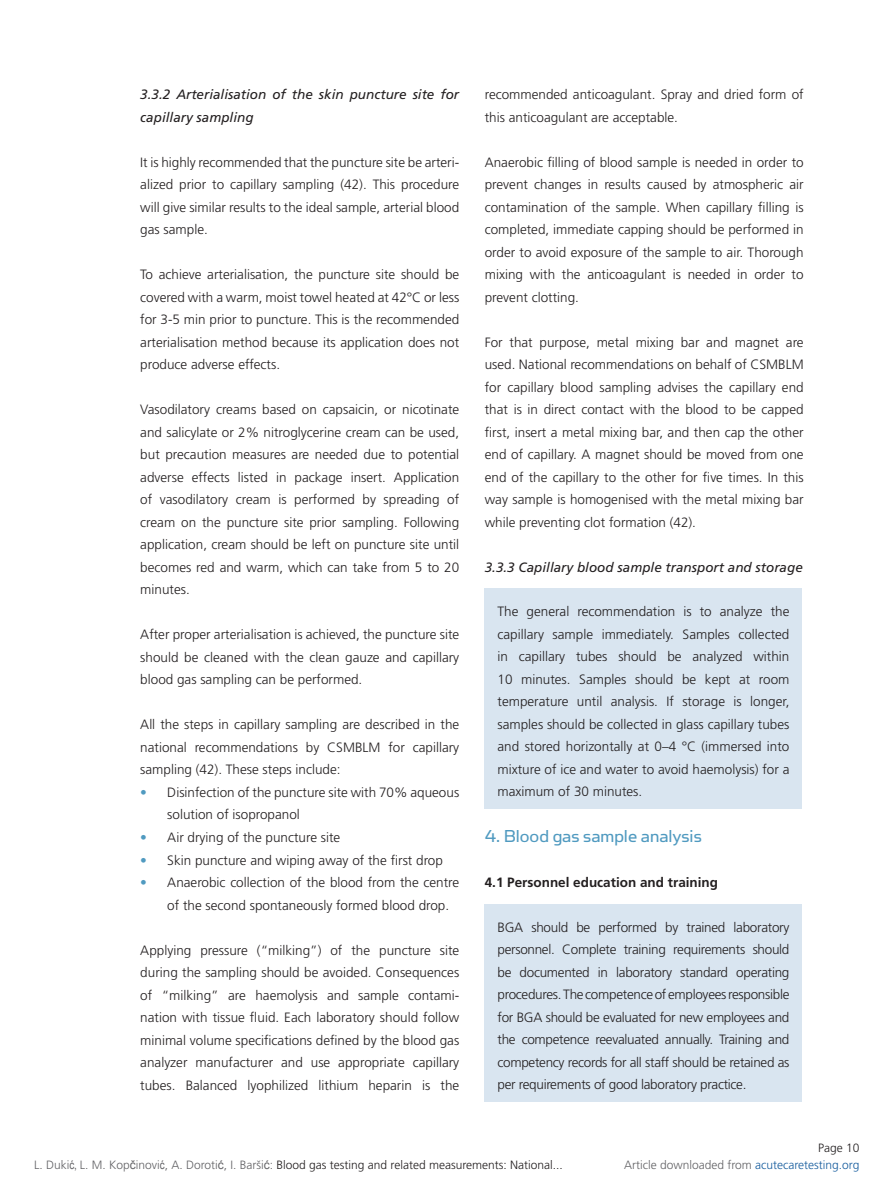
<style>
.page{position:relative;width:893px;height:1187px;background:#fff}
.page>*{position:absolute;margin:0;border:0;box-sizing:border-box;transform-origin:0 0}
.underoverskrift{font:19.5px "Simian Text Orangutan";color:#509ac0}
.underoverskrift-2{font:300 13.5px/22.5px "Frutiger";color:#231f20;text-align:justify}
.underoverskrift-3{font:italic 13.5px/22.5px "Frutiger";color:#231f20}
.underoverskrift-4{font:700 13.5px "Frutiger";color:#231f20}
.Heading_article{font:300 12px "Frutiger";color:#231f20}
.Heading_article-2{font:300 12px "Frutiger";color:#636366}
.s1{color:#509ac0}
.s2{color:#636366}
.s3{font-family:"Arial Narrow";font-weight:400;color:#636366}
.s4{font-family:"Arial";font-weight:400;color:#636366}
.s5{color:#175d9e}
</style>
<div class="page">
<div style="left:485px;top:589px;width:317px;height:219px;background:#d9e5f0"></div>
<div style="left:485px;top:904px;width:317px;height:197px;background:#d9e5f0"></div>
<p class="underoverskrift-3" style="left:140px;top:83px;width:320px">3.3.2 Arterialisation of the skin puncture site for capillary sampling</p>
<p class="underoverskrift-2" style="left:140px;top:151px;width:320px">It is highly recommended that the puncture site be arteri&shy;alized prior to capillary sampling (42). This procedure will give similar results to the ideal sample, arterial blood gas sample.</p>
<p class="underoverskrift-2" style="left:140px;top:263px;width:320px">To achieve arterialisation, the puncture site should be covered with a warm, moist towel heated at 42°C or less for 3-5 min prior to puncture. This is the recommended arterialisation method because its application does not produce adverse effects.</p>
<p class="underoverskrift-2" style="left:140px;top:398px;width:320px">Vasodilatory creams based on capsaicin, or nicotinate and salicylate or 2% nitroglycerine cream can be used, but precaution measures are needed due to potential adverse effects listed in package insert. Application of vasodilatory cream is performed by spreading of cream on the puncture site prior sampling. Following application, cream should be left on puncture site until becomes red and warm, which can take from 5 to 20 minutes.</p>
<p class="underoverskrift-2" style="left:140px;top:623px;width:320px">After proper arterialisation is achieved, the puncture site should be cleaned with the clean gauze and capillary blood gas sampling can be performed.</p>
<p class="underoverskrift-2" style="left:140px;top:713px;width:320px">All the steps in capillary sampling are described in the national recommendations by CSMBLM for capillary sampling (42). These steps include:</p>
<p class="underoverskrift-2" style="left:167px;top:781px;width:293px;text-indent:-27px"><span class="s1">•</span> Disinfection of the puncture site with 70% aqueous solution of isopropanol</p>
<p class="underoverskrift-2" style="left:140px;top:826px;width:202px"><span class="s1">•</span> Air drying of the puncture site</p>
<p class="underoverskrift-2" style="left:140px;top:848px;width:304px"><span class="s1">•</span> Skin puncture and wiping away of the first drop</p>
<p class="underoverskrift-2" style="left:167px;top:871px;width:293px;text-indent:-27px"><span class="s1">•</span> Anaerobic collection of the blood from the centre of the second spontaneously formed blood drop.</p>
<p class="underoverskrift-2" style="left:140px;top:938px;width:320px">Applying pressure (“milking”) of the puncture site during the sampling should be avoided. Consequences of “milking” are haemolysis and sample contami&shy;nation with tissue fluid. Each laboratory should follow minimal volume specifications defined by the blood gas analyzer manufacturer and use appropriate capillary tubes. Balanced lyophilized lithium heparin is the</p>
<p class="underoverskrift-2" style="left:485px;top:83px;width:320px">recommended anticoagulant. Spray and dried form of this anticoagulant are acceptable.</p>
<p class="underoverskrift-2" style="left:485px;top:151px;width:320px">Anaerobic filling of blood sample is needed in order to prevent changes in results caused by atmospheric air contamination of the sample. When capillary filling is completed, immediate capping should be performed in order to avoid exposure of the sample to air. Thorough mixing with the anticoagulant is needed in order to prevent clotting.</p>
<p class="underoverskrift-2" style="left:485px;top:331px;width:320px">For that purpose, metal mixing bar and magnet are used. National recommendations on behalf of CSMBLM for capillary blood sampling advises the capillary end that is in direct contact with the blood to be capped first, insert a metal mixing bar, and then cap the other end of capillary. A magnet should be moved from one end of the capillary to the other for five times. In this way sample is homogenised with the metal mixing bar while preventing clot formation (42).</p>
<p class="underoverskrift-3" style="left:485px;top:556px;width:320px">3.3.3 Capillary blood sample transport and storage</p>
<p class="underoverskrift-2" style="left:497px;top:600px;width:293px">The general recommendation is to analyze the capillary sample immediately. Samples collected in capillary tubes should be analyzed within 10 minutes. Samples should be kept at room temperature until analysis. If storage is longer, samples should be collected in glass capillary tubes and stored horizontally at 0–4 °C (immersed into mixture of ice and water to avoid haemolysis) for a maximum of 30 minutes.</p>
<p class="underoverskrift" style="left:485px;top:825px;width:219px">4. Blood gas sample analysis</p>
<p class="underoverskrift-4" style="left:485px;top:874px;width:235px">4.1 Personnel education and training</p>
<p class="underoverskrift-2" style="left:497px;top:915px;width:293px">BGA should be performed by trained laboratory personnel. Complete training requirements should be documented in laboratory standard operating procedures. The competence of employees responsible for BGA should be evaluated for new employees and the competence reevaluated annually. Training and competency records for all staff should be retained as per requirements of good laboratory practice.</p>
<p class="Heading_article" style="left:818px;top:1140px;width:43px">Page 10</p>
<p class="Heading_article" style="left:34px;top:1158px;width:530px"><span class="s2">L. Duki</span><span class="s3">ć,</span> <span class="s2">L. M. Kop</span><span class="s4">č</span><span class="s2">inovi</span><span class="s3">ć</span><span class="s2">, A. Doroti</span><span class="s4">ć</span><span class="s2">, I. Barši</span><span class="s4">ć</span><span class="s2">:</span> Blood gas testing and related measurements: National...</p>
<p class="Heading_article-2" style="left:624px;top:1158px;width:237px">Article downloaded from <span class="s5">acutecaretesting.org</span></p>
</div>
